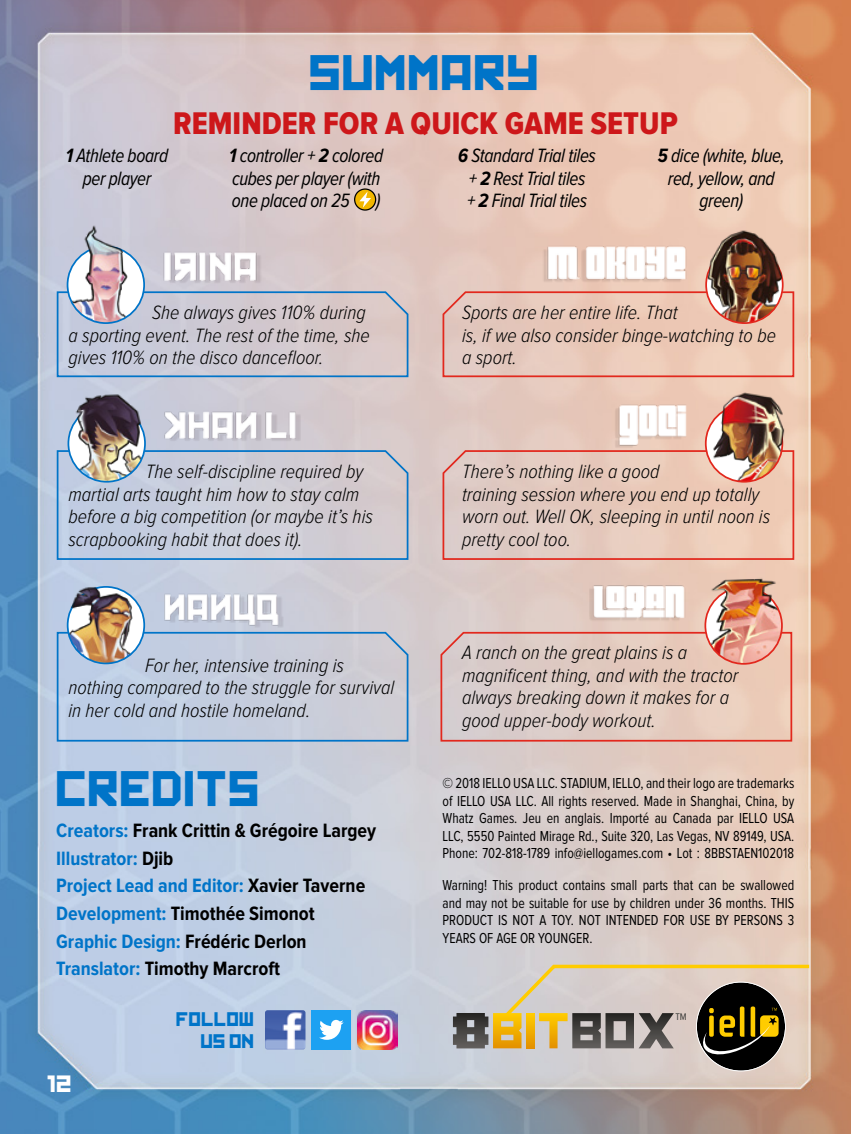
<style>
.page{position:relative;width:851px;height:1134px;background:#fff}
.page>*{position:absolute;margin:0;border:0;box-sizing:border-box;transform-origin:0 0}
.t1{font:47.5px "Kremlin";color:#0074c8}
.t2{font:32.5px "Proxima Nova Cond Extrabld";color:#cd171a}
.t3{font:22.5px "Kremlin";color:#fff}
.t4{font:italic 300 20px/22.5px "Proxima Nova Cond";color:#000}
.t5{font:700 20px/27.5px "Proxima Nova Cond";color:#000}
.t6{font:italic 20px/22.5px "Proxima Nova Cond";letter-spacing:-.02em;color:#000;text-align:center;scale:.95 1}
.t7{font:18.75px/22.5px "Kremlin";color:#0074c8;text-align:right}
.t8{font:15px/17.5px "Proxima Nova Cond";color:#000;text-align:justify;scale:.91 1}
.t9{font:10px "Proxima Nova Cond";color:#3d3d3b}
.s1{font-weight:700}
.s2{color:#0074c8}
</style>
<div class="page">
<img style="left:0;top:0;width:850px;height:1134px">
<div style="left:696px;top:982px;width:88px;height:88px;background:#000;border-radius:50%"></div>
<svg style="left:453px;top:963px;width:359px;height:94px;background:#b0a48d"></svg>
<svg style="left:354px;top:189px;width:21px;height:21px"></svg>
<div style="left:354px;top:188px;width:22px;height:23px;border:1px solid #000;border-radius:50%"></div>
<svg style="left:359px;top:192px;width:12px;height:16px"></svg>
<svg style="left:56px;top:290px;width:353px;height:88px;background:#c6c5d1"></svg>
<img style="left:156px;top:245px;width:113px;height:46px">
<svg style="left:441px;top:290px;width:354px;height:88px;background:#e9c2b3"></svg>
<img style="left:542px;top:238px;width:150px;height:56px">
<svg style="left:56px;top:449px;width:353px;height:112px;background:#c4c9d8"></svg>
<img style="left:159px;top:403px;width:151px;height:48px">
<svg style="left:441px;top:449px;width:354px;height:112px;background:#e6c4b7"></svg>
<img style="left:599px;top:387px;width:88px;height:71px">
<svg style="left:56px;top:631px;width:353px;height:111px;background:#bec9dc"></svg>
<img style="left:160px;top:585px;width:133px;height:48px">
<svg style="left:439px;top:631px;width:354px;height:111px;background:#e1c5bc"></svg>
<img style="left:584px;top:567px;width:115px;height:73px">
<img style="left:67px;top:247px;width:77px;height:76px;border-radius:38px">
<img style="left:67px;top:223px;width:77px;height:75px">
<img style="left:68px;top:405px;width:77px;height:77px;border-radius:38px">
<img style="left:68px;top:384px;width:77px;height:81px">
<img style="left:68px;top:587px;width:76px;height:76px;border-radius:38px">
<img style="left:68px;top:577px;width:76px;height:61px">
<img style="left:706px;top:247px;width:76px;height:76px;border-radius:38px">
<img style="left:706px;top:229px;width:76px;height:80px">
<img style="left:705px;top:587px;width:76px;height:77px;border-radius:38px">
<img style="left:705px;top:570px;width:78px;height:75px">
<img style="left:705px;top:405px;width:77px;height:77px;border-radius:38px">
<img style="left:705px;top:388px;width:82px;height:78px">
<img style="left:265px;top:1010px;width:40px;height:39px">
<div style="left:311px;top:1010px;width:40px;height:39px;background:#1da1f2"></div>
<svg style="left:319px;top:1020px;width:24px;height:20px"></svg>
<img style="left:358px;top:1010px;width:39px;height:39px">
<h1 class="t1" style="left:310px;top:54px;width:232px">SUMMARY</h1>
<h2 class="t2" style="left:173px;top:105px;width:506px">REMINDER FOR A QUICK GAME SETUP</h2>
<p class="t6" style="left:66px;top:145px;width:109px"><span class="s1">1</span> Athlete board per player</p>
<p class="t6" style="left:229px;top:145px;width:163px;text-align:left"><span class="s1">1</span> controller + <span class="s1">2</span> colored cubes per player (with one placed on 25</p>
<p class="t6" style="left:376px;top:190px;width:6px">)</p>
<p class="t4" style="left:68px;top:302px;width:303px;text-indent:84px">She always gives 110% during a sporting event. The rest of the time, she gives 110% on the disco dancefloor.</p>
<p class="t4" style="left:68px;top:461px;width:306px;text-indent:77px">The self-discipline required by martial arts taught him how to stay calm before a big competition (or maybe it’s his scrapbooking habit that does it).</p>
<p class="t4" style="left:68px;top:654px;width:327px;text-indent:77px">For her, intensive training is nothing compared to the struggle for survival in her cold and hostile homeland.</p>
<h1 class="t1" style="left:57px;top:771px;width:206px">CREDITS</h1>
<p class="t5" style="left:56px;top:817px;width:321px"><span class="s2">Creators:</span> Frank Crittin &amp; Grégoire Largey<br><span class="s2">Illustrator:</span> Djib<br><span class="s2">Project Lead and Editor:</span> Xavier Taverne<br><span class="s2">Development:</span> Timothée Simonot<br><span class="s2">Graphic Design:</span> Frédéric Derlon<br><span class="s2">Translator:</span> Timothy Marcroft</p>
<p class="t3" style="left:47px;top:1075px;width:26px">12</p>
<p class="t7" style="left:176px;top:1009px;width:80px">FOLLOW<br>US ON</p>
<p class="t6" style="left:458px;top:145px;width:146px"><span class="s1">6</span> Standard Trial tiles + <span class="s1">2</span> Rest Trial tiles<br>+ <span class="s1">2</span> Final Trial tiles</p>
<p class="t6" style="left:657px;top:145px;width:135px"><span class="s1">5</span> dice (white, blue, red, yellow, and green)</p>
<p class="t4" style="left:462px;top:302px;width:315px">Sports are her entire life. That<br>is, if we also consider binge-watching to be a sport.</p>
<p class="t4" style="left:462px;top:461px;width:310px">There’s nothing like a good<br>training session where you end up totally worn out. Well OK, sleeping in until noon is pretty cool too.</p>
<p class="t4" style="left:462px;top:642px;width:278px">A ranch on the great plains is a magnificent thing, and with the tractor always breaking down it makes for a good upper-body workout.</p>
<p class="t8" style="left:442px;top:775px;width:388px">©️ 2018 IELLO USA LLC. STADIUM, IELLO, and their logo are trademarks of IELLO USA LLC. All rights reserved. Made in Shanghai, China, by Whatz Games. Jeu en anglais. Importé au Canada par IELLO USA LLC, 5550 Painted Mirage Rd., Suite 320, Las Vegas, NV 89149, USA.<br>Phone: 702-818-1789 info@iellogames.com • Lot : 8BBSTAEN102018</p>
<p class="t8" style="left:442px;top:877px;width:388px">Warning! This product contains small parts that can be swallowed and may not be suitable for use by children under 36 months. THIS PRODUCT IS NOT A TOY. NOT INTENDED FOR USE BY PERSONS 3<br>YEARS OF AGE OR YOUNGER.</p>
<p class="t9" style="left:675px;top:1011px;width:13px">TM</p>
</div>
